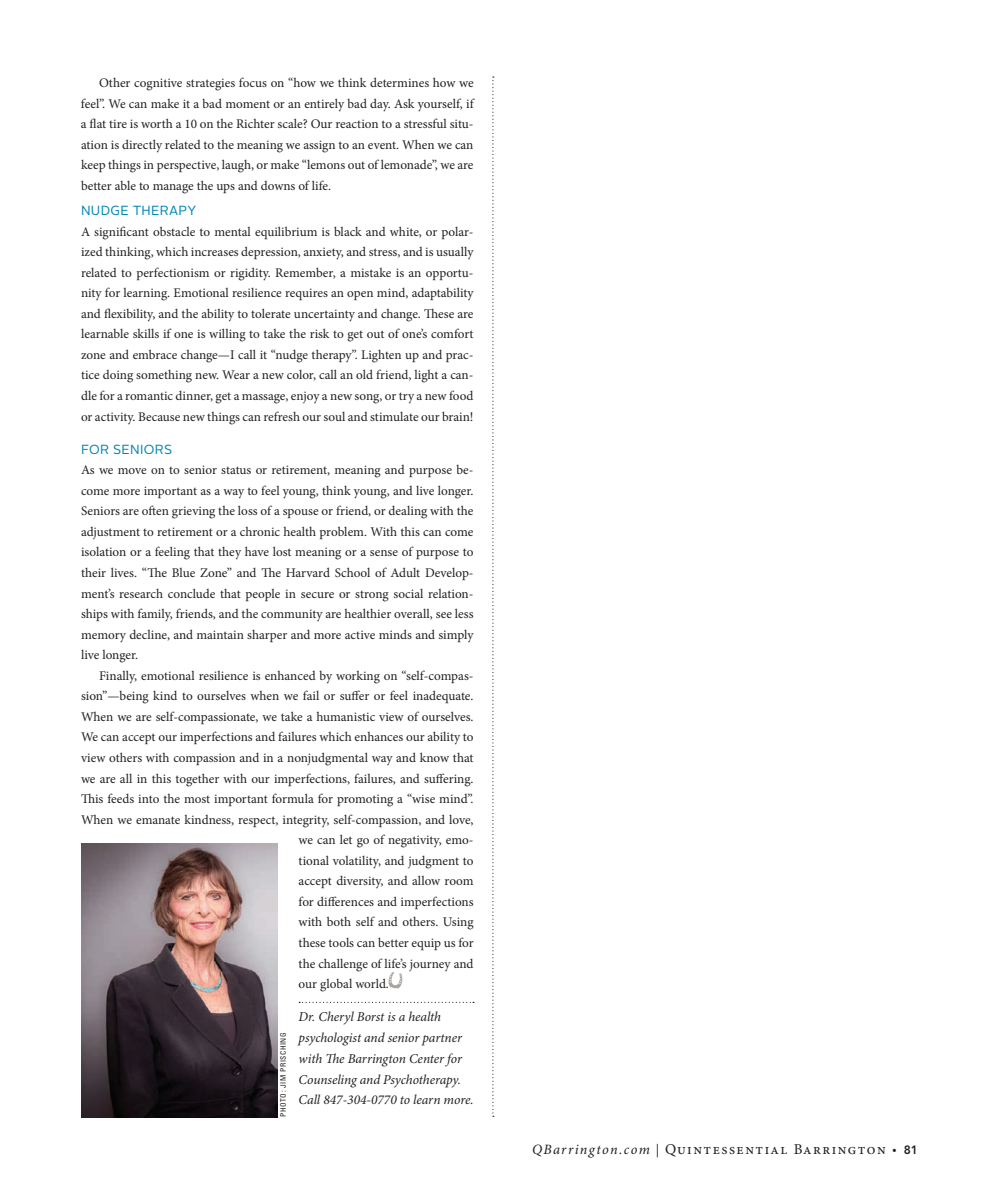
<style>
.page{position:relative;width:999px;height:1202px;background:#fff}
.page>*{position:absolute;margin:0;border:0;box-sizing:border-box;transform-origin:0 0}
.t1{font:15px "Minion Pro";letter-spacing:.1em;color:#231f20}
.t2{font:italic 13.5px/20.9px "Minion Pro";letter-spacing:-.005em;color:#231f20}
.t3{font:13.2px/20.5px "Minion Pro";letter-spacing:-.005em;color:#231f20;text-align:justify}
.t4{font:13.2px "Alright Sans";letter-spacing:.025em;color:#0086b5}
.t5{font:condensed 7.5px "Univers LT Std";letter-spacing:.075em;color:#231f20}
.s1{font-style:italic;font-size:14.25px}
.s2{font-size:13.5px}
.s3{font-size:12px}
.s4{font-family:"Avenir LT Std";font-weight:800;font-size:12px}
</style>
<div class="page">
<svg style="left:388px;top:972px;width:15px;height:16px"></svg>
<svg style="left:492px;top:77px;width:2px;height:1039px"></svg>
<svg style="left:299px;top:1001px;width:175px;height:2px"></svg>
<img style="left:81px;top:843px;width:196px;height:274px">
<p class="t3" style="left:81px;top:73px;width:394px;text-indent:18px">Other cognitive strategies focus on “how we think determines how we feel”. We can make it a bad moment or an entirely bad day. Ask yourself, if a flat tire is worth a 10 on the Richter scale? Our reaction to a stressful situ&shy;ation is directly related to the meaning we assign to an event. When we can keep things in perspective, laugh, or make “lemons out of lemonade”, we are better able to manage the ups and downs of life.</p>
<p class="t4" style="left:81px;top:201px;width:117px">NUDGE THERAPY</p>
<p class="t3" style="left:81px;top:221px;width:394px">A significant obstacle to mental equilibrium is black and white, or polar&shy;ized thinking, which increases depression, anxiety, and stress, and is usually related to perfectionism or rigidity. Remember, a mistake is an opportu&shy;nity for learning. Emotional resilience requires an open mind, adaptability and flexibility, and the ability to tolerate uncertainty and change. These are learnable skills if one is willing to take the risk to get out of one’s comfort zone and embrace change—I call it “nudge therapy”. Lighten up and prac&shy;tice doing something new. Wear a new color, call an old friend, light a can&shy;dle for a romantic dinner, get a massage, enjoy a new song, or try a new food or activity. Because new things can refresh our soul and stimulate our brain!</p>
<p class="t4" style="left:81px;top:440px;width:93px">FOR SENIORS</p>
<p class="t3" style="left:81px;top:460px;width:394px">As we move on to senior status or retirement, meaning and purpose be&shy;come more important as a way to feel young, think young, and live longer.<br>Seniors are often grieving the loss of a spouse or friend, or dealing with the adjustment to retirement or a chronic health problem. With this can come isolation or a feeling that they have lost meaning or a sense of purpose to their lives. “The Blue Zone” and The Harvard School of Adult Develop&shy;ment’s research conclude that people in secure or strong social relation&shy;ships with family, friends, and the community are healthier overall, see less memory decline, and maintain sharper and more active minds and simply live longer.</p>
<p class="t3" style="left:99px;top:665px;width:376px">Finally, emotional resilience is enhanced by working on “self-compas-</p>
<p class="t3" style="left:81px;top:686px;width:394px">sion”—being kind to ourselves when we fail or suffer or feel inadequate.</p>
<p class="t3" style="left:81px;top:706px;width:394px">When we are self-compassionate, we take a humanistic view of ourselves.</p>
<p class="t3" style="left:81px;top:727px;width:394px">We can accept our imperfections and failures which enhances our ability to</p>
<p class="t3" style="left:81px;top:747px;width:394px">view others with compassion and in a nonjudgmental way and know that</p>
<p class="t3" style="left:81px;top:768px;width:394px">we are all in this together with our imperfections, failures, and suffering.</p>
<p class="t3" style="left:81px;top:788px;width:394px">This feeds into the most important formula for promoting a “wise mind”.</p>
<p class="t3" style="left:81px;top:809px;width:394px">When we emanate kindness, respect, integrity, self-compassion, and love,</p>
<p class="t3" style="left:299px;top:829px;width:176px">we can let go of negativity, emo-</p>
<p class="t3" style="left:299px;top:850px;width:176px">tional volatility, and judgment to</p>
<p class="t3" style="left:299px;top:871px;width:176px">accept diversity, and allow room</p>
<p class="t3" style="left:299px;top:891px;width:176px">for differences and imperfections</p>
<p class="t3" style="left:299px;top:912px;width:176px">with both self and others. Using</p>
<p class="t3" style="left:299px;top:932px;width:176px">these tools can better equip us for</p>
<p class="t3" style="left:299px;top:953px;width:176px">the challenge of life’s journey and</p>
<p class="t3" style="left:299px;top:973px;width:92px">our global world.</p>
<p class="t2" style="left:299px;top:1006px;width:176px">Dr. Cheryl Borst is a health psychologist and senior partner with The Barrington Center for<br>Counseling and Psychotherapy.<br>Call 847-304-0770 to learn more.</p>
<p class="t5" style="left:278px;top:1116px;width:86px;rotate:-90deg">PHOTO: JIM PRISCHING</p>
<p class="t1" style="left:532px;top:1139px;width:387px"><span class="s1">QBarrington.com</span> <span class="s2">|</span> Quintessential Barrington <span class="s3">•</span> <span class="s4">81</span></p>
</div>
